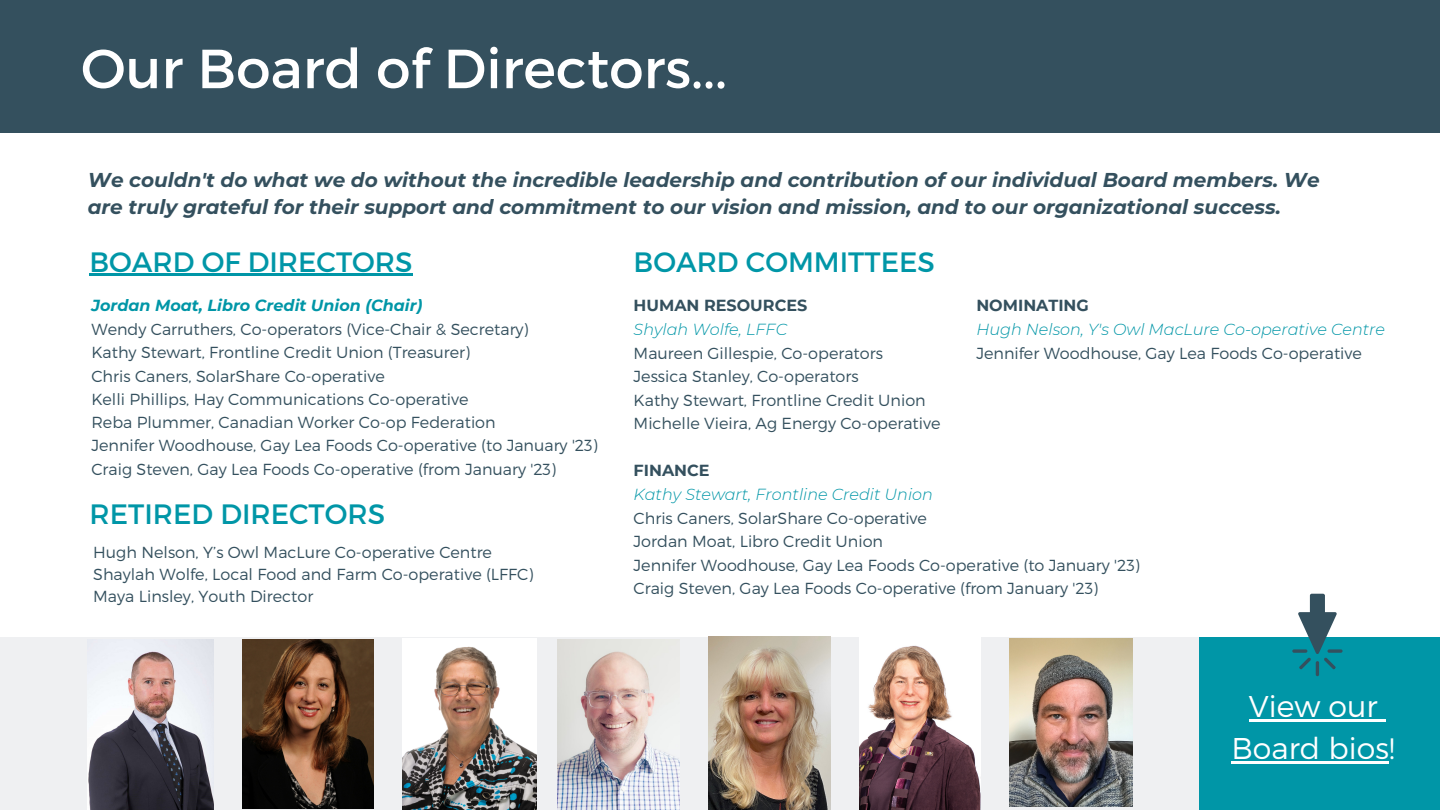
<style>
.page{position:relative;width:1440px;height:810px;background:#fff}
.page>*{position:absolute;margin:0;border:0;box-sizing:border-box;transform-origin:0 0}
.t1{font:55px "Montserrat";color:#fff}
.t2{font:300 30px "Montserrat";color:#fff}
.t3{font:28px "Montserrat";color:#0096a7}
.t4{font:italic 700 20px/27.8px "Montserrat";color:#34505e}
.t5{font:300 16px "Montserrat";color:#34505e}
.t6{font:italic 300 16px "Montserrat";color:#0096a7}
.t7{font:italic 700 16px "Montserrat";color:#0096a7}
.t8{font:700 16px "Montserrat";color:#34505e}
</style>
<div class="page">
<div style="left:0;top:0;width:1440px;height:133px;background:#34505e"></div>
<div style="left:0;top:637px;width:1440px;height:173px;background:#eff0f2"></div>
<img style="left:1009px;top:638px;width:124px;height:169px">
<img style="left:859px;top:637px;width:122px;height:173px">
<img style="left:708px;top:637px;width:122px;height:172px">
<img style="left:243px;top:640px;width:131px;height:168px">
<img style="left:557px;top:640px;width:122px;height:170px">
<img style="left:88px;top:640px;width:126px;height:170px">
<img style="left:403px;top:638px;width:133px;height:172px">
<div style="left:1199px;top:637px;width:241px;height:173px;background:#0096a7"></div>
<hr style="left:90px;top:274px;width:323px;height:2px;background:#0096a7">
<hr style="left:1249px;top:719px;width:129px;height:3px;background:#fff">
<svg style="left:1378px;top:719px;width:8px;height:3px"></svg>
<hr style="left:1231px;top:761px;width:158px;height:3px;background:#fff">
<svg style="left:1292px;top:593px;width:51px;height:84px"></svg>
<p class="t1" style="left:81px;top:33px;width:648px">Our Board of Directors...</p>
<p class="t4" style="left:88px;top:166px;width:1233px">We couldn't do what we do without the incredible leadership and contribution of our individual Board members. We are truly grateful for their support and commitment to our vision and mission, and to our organizational success.</p>
<p class="t3" style="left:90px;top:244px;width:325px">BOARD OF DIRECTORS</p>
<p class="t7" style="left:91px;top:296px;width:332px">Jordan Moat, Libro Credit Union (Chair)</p>
<p class="t5" style="left:91px;top:319px;width:439px">Wendy Carruthers, Co-operators (Vice-Chair &amp; Secretary)</p>
<p class="t5" style="left:91px;top:342px;width:380px">Kathy Stewart, Frontline Credit Union (Treasurer)</p>
<p class="t5" style="left:91px;top:366px;width:295px">Chris Caners, SolarShare Co-operative</p>
<p class="t5" style="left:91px;top:389px;width:379px">Kelli Phillips, Hay Communications Co-operative</p>
<p class="t5" style="left:91px;top:412px;width:406px">Reba Plummer, Canadian Worker Co-op Federation</p>
<p class="t5" style="left:91px;top:435px;width:508px">Jennifer Woodhouse, Gay Lea Foods Co-operative (to January '23)</p>
<p class="t5" style="left:91px;top:459px;width:466px">Craig Steven, Gay Lea Foods Co-operative (from January '23)</p>
<p class="t3" style="left:90px;top:495px;width:297px">RETIRED DIRECTORS</p>
<p class="t5" style="left:93px;top:542px;width:400px">Hugh Nelson, Y’s Owl MacLure Co-operative Centre</p>
<p class="t5" style="left:93px;top:564px;width:442px">Shaylah Wolfe, Local Food and Farm Co-operative (LFFC)</p>
<p class="t5" style="left:93px;top:585px;width:222px">Maya Linsley, Youth Director</p>
<p class="t3" style="left:634px;top:244px;width:303px">BOARD COMMITTEES</p>
<p class="t8" style="left:634px;top:296px;width:175px">HUMAN RESOURCES</p>
<p class="t6" style="left:634px;top:320px;width:155px">Shylah Wolfe, LFFC</p>
<p class="t5" style="left:634px;top:343px;width:251px">Maureen Gillespie, Co-operators</p>
<p class="t5" style="left:634px;top:366px;width:227px">Jessica Stanley, Co-operators</p>
<p class="t5" style="left:634px;top:390px;width:294px">Kathy Stewart, Frontline Credit Union</p>
<p class="t5" style="left:634px;top:413px;width:308px">Michelle Vieira, Ag Energy Co-operative</p>
<p class="t8" style="left:634px;top:461px;width:78px">FINANCE</p>
<p class="t6" style="left:634px;top:485px;width:301px">Kathy Stewart, Frontline Credit Union</p>
<p class="t5" style="left:634px;top:508px;width:295px">Chris Caners, SolarShare Co-operative</p>
<p class="t5" style="left:634px;top:531px;width:251px">Jordan Moat, Libro Credit Union</p>
<p class="t5" style="left:634px;top:555px;width:508px">Jennifer Woodhouse, Gay Lea Foods Co-operative (to January '23)</p>
<p class="t5" style="left:634px;top:578px;width:466px">Craig Steven, Gay Lea Foods Co-operative (from January '23)</p>
<p class="t8" style="left:976px;top:296px;width:114px">NOMINATING</p>
<p class="t6" style="left:976px;top:320px;width:410px">Hugh Nelson, Y's Owl MacLure Co-operative Centre</p>
<p class="t5" style="left:976px;top:343px;width:387px">Jennifer Woodhouse, Gay Lea Foods Co-operative</p>
<p class="t2" style="left:1249px;top:687px;width:130px">View our</p>
<p class="t2" style="left:1231px;top:729px;width:165px">Board bios!</p>
</div>
